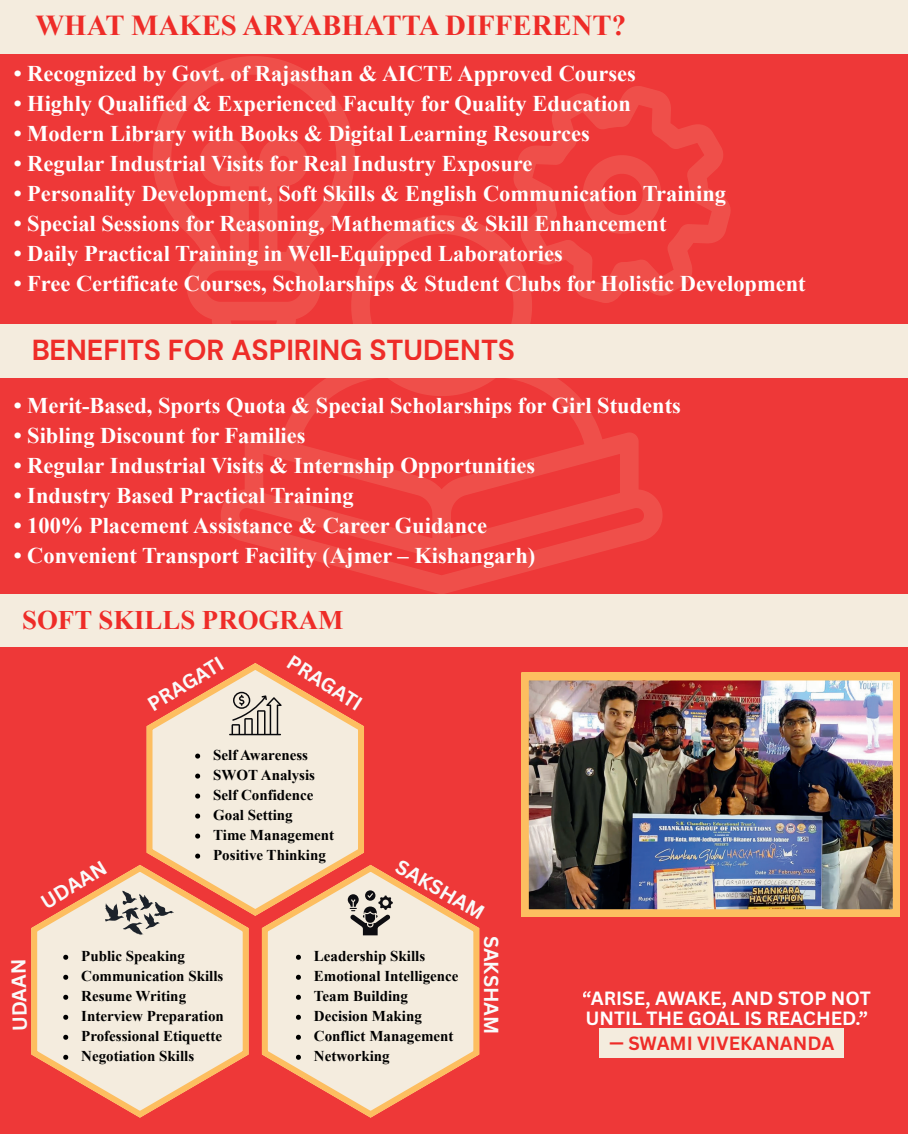
<style>
.page{position:relative;width:908px;height:1134px;background:#ee3838}
.page>*{position:absolute;margin:0;border:0;box-sizing:border-box;transform-origin:0 0}
.t1{font:700 28.8px "Times New Roman";color:#ee2c28}
.t2{font:700 28.8px "DM Sans";color:#ee2c28}
.t3{font:700 26.8px "Times New Roman";color:#ee2c28}
.t4{font:700 22.4px "Times New Roman";color:#fff}
.t5{font:700 19.8px "Canva Sans";color:#f9fafa}
.t6{font:700 18.6px/20.2px "Canva Sans";color:#fff}
.t7{font:700 18.6px "Canva Sans";color:#ee2c28}
.t8{font:700 15px/20px "Times New Roman";color:#000}
</style>
<div class="page">
<div style="left:0;top:0;width:908px;height:54px;background:#f4ecde"></div>
<svg style="left:153px;top:56px;width:577px;height:538px"></svg>
<div style="left:0;top:324px;width:908px;height:54px;background:#f4ecde"></div>
<div style="left:0;top:594px;width:908px;height:52px;background:#f4ecde"></div>
<div style="left:599px;top:1028px;width:244px;height:30px;background:#f4ecde"></div>
<img style="left:521px;top:673px;width:378px;height:244px">
<svg style="left:146px;top:663px;width:218px;height:253px"></svg>
<svg style="left:31px;top:865px;width:218px;height:253px"></svg>
<svg style="left:262px;top:865px;width:217px;height:253px"></svg>
<svg style="left:229px;top:692px;width:52px;height:43px"></svg>
<svg style="left:105px;top:890px;width:69px;height:45px"></svg>
<svg style="left:348px;top:890px;width:45px;height:45px"></svg>
<svg style="left:195px;top:754px;width:5px;height:5px"></svg>
<svg style="left:195px;top:774px;width:5px;height:5px"></svg>
<svg style="left:195px;top:794px;width:5px;height:5px"></svg>
<svg style="left:195px;top:814px;width:5px;height:5px"></svg>
<svg style="left:195px;top:834px;width:5px;height:5px"></svg>
<svg style="left:195px;top:854px;width:5px;height:5px"></svg>
<svg style="left:63px;top:955px;width:5px;height:5px"></svg>
<svg style="left:63px;top:975px;width:5px;height:5px"></svg>
<svg style="left:63px;top:995px;width:5px;height:5px"></svg>
<svg style="left:63px;top:1015px;width:5px;height:5px"></svg>
<svg style="left:63px;top:1035px;width:5px;height:5px"></svg>
<svg style="left:63px;top:1055px;width:5px;height:5px"></svg>
<svg style="left:296px;top:955px;width:5px;height:5px"></svg>
<svg style="left:296px;top:975px;width:5px;height:5px"></svg>
<svg style="left:296px;top:995px;width:5px;height:5px"></svg>
<svg style="left:296px;top:1015px;width:5px;height:5px"></svg>
<svg style="left:296px;top:1035px;width:5px;height:5px"></svg>
<svg style="left:296px;top:1055px;width:5px;height:5px"></svg>
<p class="t1" style="left:35px;top:5px;width:592px">WHAT MAKES ARYABHATTA DIFFERENT?</p>
<p class="t4" style="left:14px;top:57px;width:623px">• Recognized by Govt. of Rajasthan &amp; AICTE Approved Courses</p>
<p class="t4" style="left:14px;top:87px;width:618px">• Highly Qualified &amp; Experienced Faculty for Quality Education</p>
<p class="t4" style="left:14px;top:117px;width:577px">• Modern Library with Books &amp; Digital Learning Resources</p>
<p class="t4" style="left:14px;top:147px;width:520px">• Regular Industrial Visits for Real Industry Exposure</p>
<p class="t4" style="left:14px;top:177px;width:713px">• Personality Development, Soft Skills &amp; English Communication Training</p>
<p class="t4" style="left:14px;top:207px;width:654px">• Special Sessions for Reasoning, Mathematics &amp; Skill Enhancement</p>
<p class="t4" style="left:14px;top:237px;width:550px">• Daily Practical Training in Well-Equipped Laboratories</p>
<p class="t4" style="left:14px;top:267px;width:793px">• Free Certificate Courses, Scholarships &amp; Student Clubs for Holistic Development</p>
<p class="t2" style="left:31px;top:332px;width:485px">BENEFITS FOR ASPIRING STUDENTS</p>
<p class="t4" style="left:14px;top:389px;width:668px">• Merit-Based, Sports Quota &amp; Special Scholarships for Girl Students</p>
<p class="t4" style="left:14px;top:419px;width:293px">• Sibling Discount for Families</p>
<p class="t4" style="left:14px;top:449px;width:522px">• Regular Industrial Visits &amp; Internship Opportunities</p>
<p class="t4" style="left:14px;top:479px;width:341px">• Industry Based Practical Training</p>
<p class="t4" style="left:14px;top:509px;width:475px">• 100% Placement Assistance &amp; Career Guidance</p>
<p class="t4" style="left:14px;top:539px;width:523px">• Convenient Transport Facility (Ajmer – Kishangarh)</p>
<p class="t3" style="left:22px;top:600px;width:323px">SOFT SKILLS PROGRAM</p>
<p class="t5" style="left:143px;top:695px;width:86px;rotate:-31deg">PRAGATI</p>
<p class="t5" style="left:295px;top:650px;width:86px;rotate:32deg">PRAGATI</p>
<p class="t5" style="left:8px;top:1032px;width:74px;rotate:-91deg">UDAAN</p>
<p class="t5" style="left:37px;top:893px;width:74px;rotate:-31deg">UDAAN</p>
<p class="t8" style="left:213px;top:744px;width:122px">Self Awareness<br>SWOT Analysis<br>Self Confidence<br>Goal Setting<br>Time Management<br>Positive Thinking</p>
<p class="t5" style="left:403px;top:855px;width:100px;rotate:30deg">SAKSHAM</p>
<p class="t8" style="left:81px;top:946px;width:144px">Public Speaking<br>Communication Skills<br>Resume Writing<br>Interview Preparation<br>Professional Etiquette<br>Negotiation Skills</p>
<p class="t8" style="left:314px;top:946px;width:146px">Leadership Skills<br>Emotional Intelligence<br>Team Building<br>Decision Making<br>Conflict Management<br>Networking</p>
<p class="t5" style="left:503px;top:936px;width:100px;rotate:90deg">SAKSHAM</p>
<p class="t6" style="left:583px;top:988px;width:289px">“ARISE, AWAKE, AND STOP NOT<br>UNTIL THE GOAL IS REACHED.”</p>
<p class="t7" style="left:609px;top:1032px;width:227px">— SWAMI VIVEKANANDA</p>
</div>
